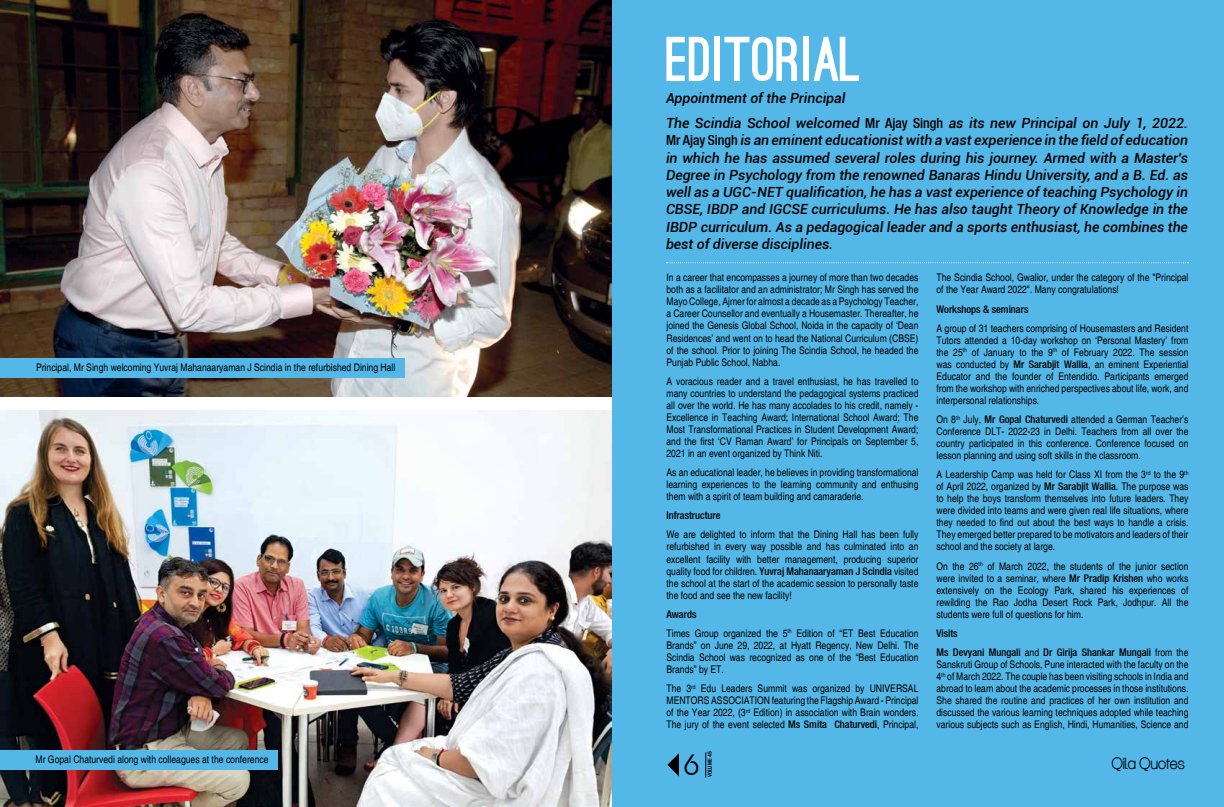
<style>
.page{position:relative;width:1224px;height:807px;background:#fff}
.page>*{position:absolute;margin:0;border:0;box-sizing:border-box;transform-origin:0 0}
.t1{font:900 60px "Ostrich Sans";color:#fff}
.t2{font:27.4px "Devil Breeze";color:#000}
.t3{font:16px "Aliquam";color:#000}
.t4{font:italic 500 14px/17.3px "Roboto";color:#000}
.t5{font:condensed 10.5px/12px "Helvetica";color:#000;text-align:justify}
.t6{font:10.5px/19.2px "Heavenetica Cond 6 Med SH";color:#000}
.t7{font:700 condensed 5.5px "Roboto";color:#000}
.s1{font-family:"Heavenetica Cond 6 Med SH";font-weight:400;font-style:normal}
.s2{font-family:"Heavenetica Cond 6 Med SH";font-stretch:normal}
.s3{font-family:"Helvetica";font-stretch:condensed}
</style>
<div class="page">
<img style="left:0;top:410px;width:612px;height:396px">
<img style="left:0;top:0;width:612px;height:396px">
<div style="left:612px;top:0;width:612px;height:806px;background:#53b7e8"></div>
<div style="left:0;top:357px;width:405px;height:20px;background:#53b7e8"></div>
<div style="left:0;top:750px;width:278px;height:20px;background:#53b7e8"></div>
<svg style="left:666px;top:262px;width:523px;height:1px"></svg>
<svg style="left:667px;top:753px;width:12px;height:23px"></svg>
<svg style="left:705px;top:752px;width:1px;height:25px"></svg>
<p class="t5" style="left:36px;top:361px;width:361px">Principal, Mr Singh welcoming Yuvraj Mahanaaryaman J Scindia in the refurbished Dining Hall</p>
<h1 class="t1" style="left:666px;top:37px;width:196px">EDITORIAL</h1>
<h3 class="t4" style="left:666px;top:86px;width:523px;line-height:24.5px">Appointment of the Principal<br>The Scindia School welcomed <span class="s1">Mr Ajay Singh</span> as its new Principal on July 1, 2022.</h3>
<p class="t4" style="left:666px;top:131px;width:523px;text-align:justify"><span class="s1">Mr Ajay Singh</span> is an eminent educationist with a vast experience in the field of education in which he has assumed several roles during his journey. Armed with a Master's Degree in Psychology from the renowned Banaras Hindu University, and a B. Ed. as well as a UGC-NET qualification, he has a vast experience of teaching Psychology in CBSE, IBDP and IGCSE curriculums. He has also taught Theory of Knowledge in the IBDP curriculum. As a pedagogical leader and a sports enthusiast, he combines the best of diverse disciplines.</p>
<p class="t5" style="left:936px;top:272px;width:253px">The Scindia School, Gwalior, under the category of the "Principal of the Year Award 2022". Many congratulations!</p>
<p class="t6" style="left:936px;top:299px;width:93px">Workshops &amp; seminars</p>
<p class="t5" style="left:936px;top:322px;width:253px">A group of 31 teachers comprising of Housemasters and Resident Tutors attended a 10-day workshop on ‘Personal Mastery’ from the 25<sup>th</sup> of January to the 9<sup>th</sup> of February 2022. The session was conducted by <span class="s2">Mr Sarabjit Wallia</span>, an eminent Experiential Educator and the founder of Entendido. Participants emerged from the workshop with enriched perspectives about life, work, and interpersonal relationships.</p>
<p class="t5" style="left:936px;top:413px;width:254px">On 8<sup>th</sup> July, <span class="s2">Mr Gopal Chaturvedi</span> attended a German Teacher’s Conference DLT- 2022-23 in Delhi. Teachers from all over the country participated in this conference. Conference focused on lesson planning and using soft skills in the classroom.</p>
<p class="t5" style="left:936px;top:468px;width:254px">A Leadership Camp was held for Class XI from the 3<sup>rd</sup> to the 9<sup>th </sup>of April 2022, organized by <span class="s2">Mr Sarabjit Wallia</span>. The purpose was to help the boys transform themselves into future leaders. They were divided into teams and were given real life situations, where they needed to find out about the best ways to handle a crisis.<br>They emerged better prepared to be motivators and leaders of their school and the society at large.</p>
<p class="t5" style="left:936px;top:560px;width:254px">On the 26<sup>th</sup> of March 2022, the students of the junior section were invited to a seminar, where <span class="s2">Mr Pradip Krishen</span> who works extensively on the Ecology Park, shared his experiences of rewilding the Rao Jodha Desert Rock Park, Jodhpur. All the students were full of questions for him.</p>
<p class="t6" style="left:936px;top:623px;width:254px">Visits<br>Ms Devyani Mungali <span class="s3">and</span> Dr Girija Shankar Mungali <span class="s3">from the</span></p>
<p class="t5" style="left:936px;top:658px;width:253px">Sanskruti Group of Schools, Pune interacted with the faculty on the 4<sup>th</sup> of March 2022. The couple has been visiting schools in India and abroad to learn about the academic processes in those institutions.<br>She shared the routine and practices of her own institution and discussed the various learning techniques adopted while teaching various subjects such as English, Hindi, Humanities, Science and</p>
<p class="t5" style="left:666px;top:272px;width:254px">In a career that encompasses a journey of more than two decades both as a facilitator and an administrator; Mr Singh has served the Mayo College, Ajmer for almost a decade as a Psychology Teacher, a Career Counsellor and eventually a Housemaster. Thereafter, he joined the Genesis Global School, Noida in the capacity of ‘Dean Residences’ and went on to head the National Curriculum (CBSE) of the school. Prior to joining The Scindia School, he headed the Punjab Public School, Nabha.</p>
<p class="t5" style="left:666px;top:375px;width:254px">A voracious reader and a travel enthusiast, he has travelled to many countries to understand the pedagogical systems practiced all over the world. He has many accolades to his credit, namely - Excellence in Teaching Award; International School Award; The Most Transformational Practices in Student Development Award; and the first ‘CV Raman Award’ for Principals on September 5, 2021 in an event organized by Think Niti.</p>
<p class="t5" style="left:666px;top:466px;width:253px">As an educational leader, he believes in providing transformational learning experiences to the learning community and enthusing them with a spirit of team building and camaraderie.</p>
<p class="t6" style="left:666px;top:505px;width:56px">Infrastructure</p>
<p class="t5" style="left:666px;top:528px;width:253px">We are delighted to inform that the Dining Hall has been fully refurbished in every way possible and has culminated into an excellent facility with better management, producing superior quality food for children. <span class="s2">Yuvraj Mahanaaryaman J Scindia</span> visited the school at the start of the academic session to personally taste the food and see the new facility!</p>
<p class="t6" style="left:666px;top:604px;width:31px">Awards</p>
<p class="t5" style="left:666px;top:627px;width:254px">Times Group organized the 5<sup>th</sup> Edition of “ET Best Education Brands” on June 29, 2022, at Hyatt Regency, New Delhi. The Scindia School was recognized as one of the “Best Education Brands” by ET.</p>
<p class="t5" style="left:666px;top:682px;width:254px">The 3<sup>rd</sup> Edu Leaders Summit was organized by UNIVERSAL MENTORS ASSOCIATION featuring the Flagship Award - Principal of the Year 2022, (3<sup>rd</sup> Edition) in association with Brain wonders.<br>The jury of the event selected <span class="s2">Ms Smita Chaturvedi</span>, Principal,</p>
<p class="t5" style="left:36px;top:753px;width:235px">Mr Gopal Chaturvedi along with colleagues at the conference</p>
<h2 class="t2" style="left:684px;top:752px;width:16px">6</h2>
<p class="t7" style="left:706px;top:777px;width:27px;rotate:-90deg">VOLUME 45</p>
<h3 class="t3" style="left:1112px;top:753px;width:75px">Qila Quotes</h3>
</div>
